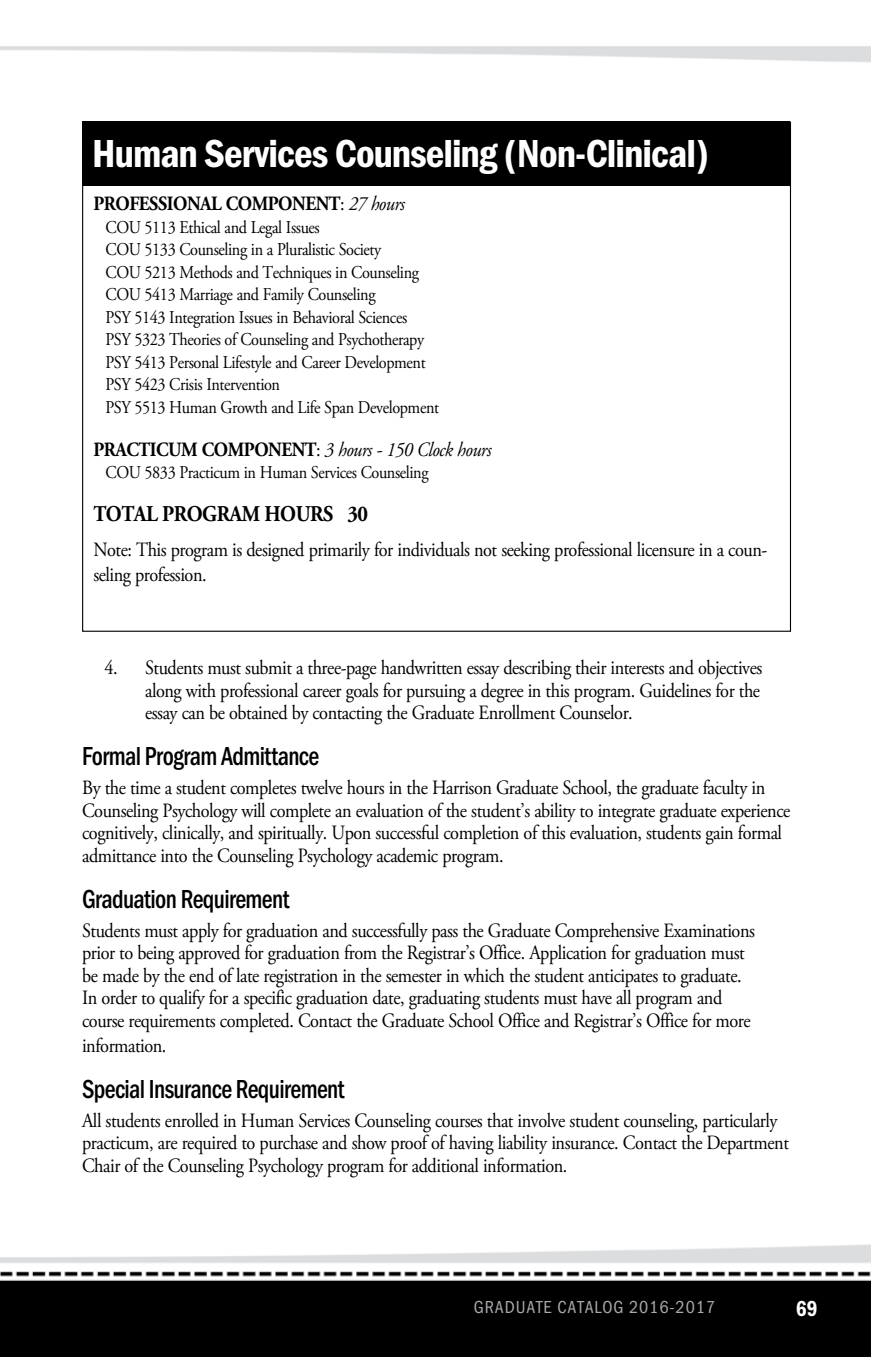
<style>
.page{position:relative;width:871px;height:1357px;background:#fff}
.page>*{position:absolute;margin:0;border:0;box-sizing:border-box;transform-origin:0 0}
.t1{font:40.5px "Franklin Gothic URW Con Dem";letter-spacing:-.025em;color:#fff}
.t2{font:500 27px "Franklin Gothic URW Con";letter-spacing:-.025em;color:#000;scale:.9 1}
.t3{font:700 22.5px "Adobe Garamond Pro";letter-spacing:-.025em;color:#000;scale:.9 1}
.t4{font:22.5px "Franklin Gothic URW Con Dem";color:#fff;scale:.95 1}
.t5{font:20.25px/22.5px "Adobe Garamond Pro";letter-spacing:-.025em;color:#000;scale:.9 1}
.t6{font:italic 20.25px "Adobe Garamond Pro";letter-spacing:-.025em;color:#000;scale:.9 1}
.t7{font:700 20.25px "Adobe Garamond Pro";letter-spacing:-.025em;color:#000;scale:.9 1}
.t8{font:18px/22.5px "Adobe Garamond Pro";letter-spacing:-.025em;color:#000;scale:.9 1}
.t9{font:18px "Franklin Gothic URW Con Boo";letter-spacing:.05em;color:#a7a9ac}
.s1{font-weight:400}
.s2{font-weight:400;font-style:italic}
.s3{font-weight:700;font-style:normal}
.s4{font-style:normal}
</style>
<div class="page">
<img style="left:0;top:46px;width:871px;height:1311px">
<div style="left:82px;top:121px;width:708px;height:64px;background:#000"></div>
<h1 class="t1" style="left:92px;top:126px;width:618px">Human Services Counseling (Non-Clinical)</h1>
<p class="t7" style="left:93px;top:192px;width:348px">PROFESSIONAL COMPONENT<span class="s1">:</span> <span class="s2">27 hours</span></p>
<p class="t8" style="left:105px;top:216px;width:372px">COU 5113 Ethical and Legal Issues<br>COU 5133 Counseling in a Pluralistic Society<br>COU 5213 Methods and Techniques in Counseling COU 5413 Marriage and Family Counseling<br>PSY 5143 Integration Issues in Behavioral Sciences<br>PSY 5323 Theories of Counseling and Psychotherapy PSY 5413 Personal Lifestyle and Career Development PSY 5423 Crisis Intervention<br>PSY 5513 Human Growth and Life Span Development</p>
<p class="t6" style="left:93px;top:437px;width:444px"><span class="s3">PRACTICUM COMPONENT</span><span class="s4">:</span> 3 hours - 150 Clock hours</p>
<p class="t8" style="left:105px;top:462px;width:360px">COU 5833 Practicum in Human Services Counseling</p>
<p class="t3" style="left:93px;top:501px;width:307px">TOTAL PROGRAM HOURS 30</p>
<p class="t5" style="left:93px;top:538px;width:750px;line-height:24.8px">Note: This program is designed primarily for individuals not seeking professional licensure in a coun&shy;seling profession.</p>
<p class="t5" style="left:145px;top:657px;width:687px;text-align:justify;text-indent:-40px">4. Students must submit a three-page handwritten essay describing their interests and objectives along with professional career goals for pursuing a degree in this program. Guidelines for the essay can be obtained by contacting the Graduate Enrollment Counselor.</p>
<h2 class="t2" style="left:82px;top:738px;width:265px">Formal Program Admittance</h2>
<p class="t5" style="left:82px;top:777px;width:788px">By the time a student completes twelve hours in the Harrison Graduate School, the graduate faculty in Counseling Psychology will complete an evaluation of the student’s ability to integrate graduate experience cognitively, clinically, and spiritually. Upon successful completion of this evaluation, students gain formal admittance into the Counseling Psychology academic program.</p>
<h2 class="t2" style="left:82px;top:881px;width:232px">Graduation Requirement</h2>
<p class="t5" style="left:82px;top:920px;width:749px">Students must apply for graduation and successfully pass the Graduate Comprehensive Examinations prior to being approved for graduation from the Registrar’s Office. Application for graduation must be made by the end of late registration in the semester in which the student anticipates to graduate.<br>In order to qualify for a specific graduation date, graduating students must have all program and course requirements completed. Contact the Graduate School Office and Registrar’s Office for more</p>
<p class="t5" style="left:82px;top:1034px;width:95px">information.</p>
<h2 class="t2" style="left:82px;top:1071px;width:293px">Special Insurance Requirement</h2>
<p class="t5" style="left:82px;top:1110px;width:787px">All students enrolled in Human Services Counseling courses that involve student counseling, particularly practicum, are required to purchase and show proof of having liability insurance. Contact the Department<br>Chair of the Counseling Psychology program for additional information.</p>
<p class="t9" style="left:474px;top:1295px;width:243px">GRADUATE CATALOG 2016-2017</p>
<p class="t4" style="left:796px;top:1293px;width:24px">69</p>
</div>
